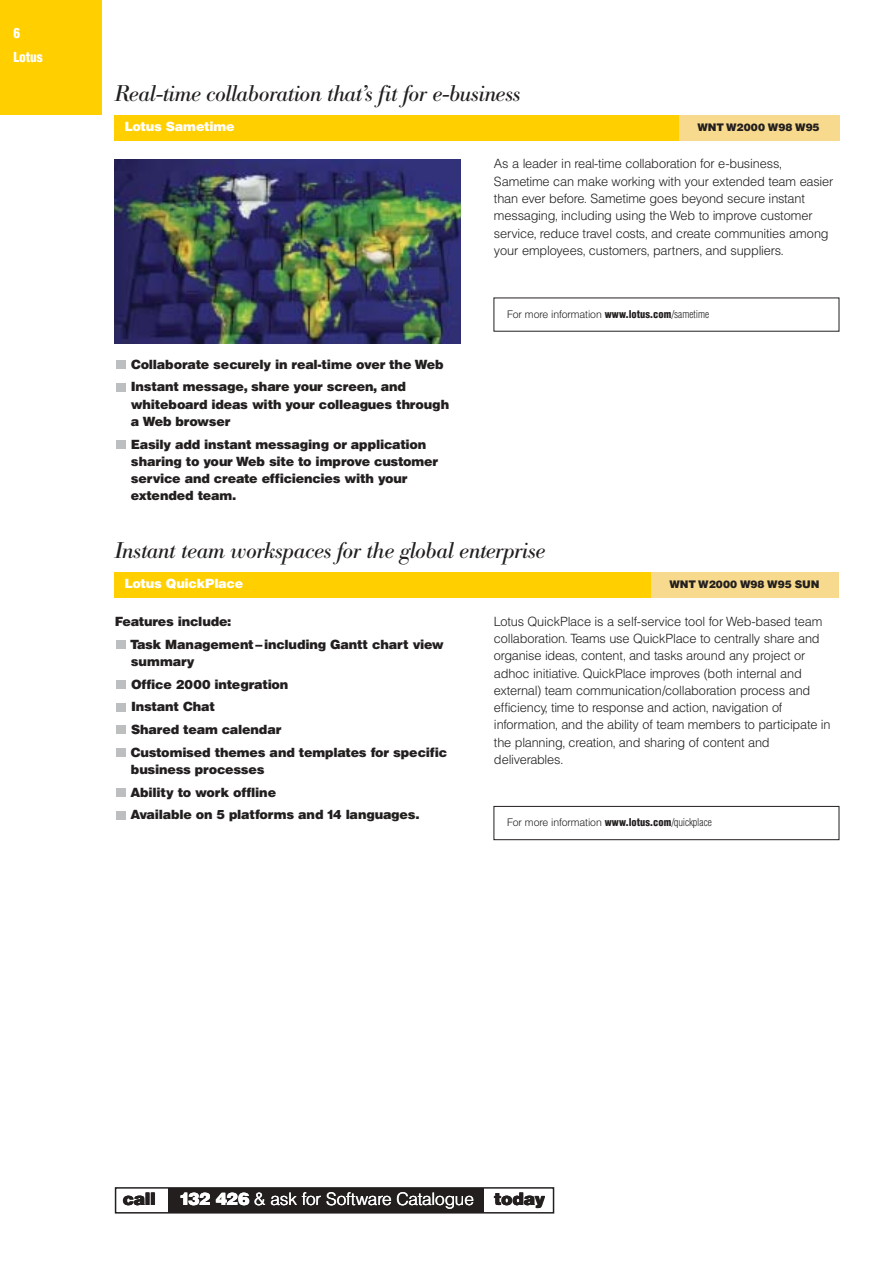
<style>
.page{position:relative;width:893px;height:1262px;background:#fff}
.page>*{position:absolute;margin:0;border:0;box-sizing:border-box;transform-origin:0 0}
.t1{font:italic 22.5px "IBM Bod Apr Nin Six Text";letter-spacing:-.015em;color:#231f1f}
.t2{font:300 17.25px "IBM Hel Apr Nin Six";letter-spacing:-.015em;color:#fff}
.t3{font:900 17.25px "IBM Hel Apr Nin Six";color:#231f1f}
.t4{font:900 condensed 13.5px/24.3px "IBM Hel Apr Nin Six";letter-spacing:-.01em;color:#fff}
.t5{font:300 12.75px/17.2px "IBM Hel Apr Nin Six";letter-spacing:-.015em;color:#231f1f}
.t6{font:900 12.75px/22.6px "IBM Hel Apr Nin Six";letter-spacing:-.02em;color:#231f1f}
.t7{font:900 12.75px "IBM Hel Apr Nin Six";letter-spacing:-.02em;color:#fff}
.t8{font:300 10.5px "IBM Hel Apr Nin Six";letter-spacing:-.01em;color:#231f1f}
.t9{font:900 10.5px "IBM Hel Apr Nin Six";color:#231f1f}
.s1{font-weight:900;font-stretch:condensed}
.s2{font-stretch:condensed}
.s3{font-weight:900}
.s4{font-weight:900;color:#231f1f}
</style>
<div class="page">
<div style="left:0;top:0;width:101px;height:115px;background:#ffcf00"></div>
<div style="left:115px;top:1187px;width:439px;height:26px;border:2px solid #231f1f"></div>
<div style="left:168px;top:1187px;width:316px;height:25px;background:#231f1f"></div>
<div style="left:116px;top:440px;width:10px;height:8px;background:#bcbec0"></div>
<div style="left:116px;top:383px;width:10px;height:8px;background:#bcbec0"></div>
<div style="left:116px;top:360px;width:10px;height:9px;background:#bcbec0"></div>
<img style="left:115px;top:159px;width:345px;height:184px">
<div style="left:115px;top:115px;width:581px;height:25px;background:#ffcf00"></div>
<div style="left:679px;top:115px;width:160px;height:25px;background:#f7da8d"></div>
<div style="left:116px;top:811px;width:10px;height:8px;background:#bcbec0"></div>
<div style="left:116px;top:788px;width:10px;height:8px;background:#bcbec0"></div>
<div style="left:116px;top:748px;width:10px;height:8px;background:#bcbec0"></div>
<div style="left:116px;top:725px;width:10px;height:9px;background:#bcbec0"></div>
<div style="left:116px;top:703px;width:10px;height:8px;background:#bcbec0"></div>
<div style="left:116px;top:680px;width:10px;height:9px;background:#bcbec0"></div>
<div style="left:116px;top:640px;width:10px;height:9px;background:#bcbec0"></div>
<div style="left:115px;top:572px;width:581px;height:25px;background:#ffcf00"></div>
<div style="left:651px;top:572px;width:188px;height:25px;background:#f7da8d"></div>
<div style="left:493px;top:806px;width:346px;height:34px;border:1px solid #231f1f"></div>
<p class="t4" style="left:14px;top:22px;width:31px">6<br>Lotus</p>
<h1 class="t1" style="left:115px;top:85px;width:407px">Real-time collaboration that’s fit for e-business</h1>
<p class="t7" style="left:124px;top:121px;width:112px">Lotus Sametime</p>
<p class="t9" style="left:697px;top:123px;width:124px">WNT W2000 W98 W95</p>
<p class="t5" style="left:494px;top:157px;width:341px">As a leader in real-time collaboration for e-business, Sametime can make working with your extended team easier than ever before. Sametime goes beyond secure instant messaging, including using the Web to improve customer service, reduce travel costs, and create communities among your employees, customers, partners, and suppliers.</p>
<p class="t6" style="left:131px;top:353px;width:314px">Collaborate securely in real-time over the Web<br>Instant message, share your screen, and</p>
<p class="t6" style="left:131px;top:396px;width:320px;line-height:17.2px">whiteboard ideas with your colleagues through a Web browser</p>
<p class="t6" style="left:131px;top:436px;width:309px;line-height:17.2px">Easily add instant messaging or application sharing to your Web site to improve customer service and create efficiencies with your extended team.</p>
<p class="t8" style="left:507px;top:310px;width:204px">For more information <span class="s1">www.lotus.com</span><span class="s2">/sametime</span></p>
<h1 class="t1" style="left:115px;top:542px;width:432px">Instant team workspaces for the global enterprise</h1>
<p class="t7" style="left:124px;top:579px;width:120px">Lotus QuickPlace</p>
<p class="t9" style="left:669px;top:580px;width:151px">WNT W2000 W98 W95 SUN</p>
<p class="t6" style="left:130px;top:611px;width:315px;text-indent:-15px">Features include:<br>Task Management— including Gantt chart view</p>
<p class="t6" style="left:131px;top:651px;width:318px">summary<br>Office 2000 integration<br>Instant Chat<br>Shared team calendar<br>Customised themes and templates for specific</p>
<p class="t6" style="left:131px;top:759px;width:290px">business processes<br>Ability to work offline<br>Available on 5 platforms and 14 languages.</p>
<p class="t5" style="left:494px;top:615px;width:338px">Lotus QuickPlace is a self-service tool for Web-based team collaboration. Teams use QuickPlace to centrally share and organise ideas, content, and tasks around any project or adhoc initiative. QuickPlace improves (both internal and external) team communication/collaboration process and efficiency, time to response and action, navigation of information, and the ability of team members to participate in the planning, creation, and sharing of content and deliverables.</p>
<p class="t8" style="left:507px;top:818px;width:206px">For more information <span class="s1">www.lotus.com</span><span class="s2">/quickplace</span></p>
<h2 class="t3" style="left:123px;top:1192px;width:35px">call</h2>
<h2 class="t2" style="left:179px;top:1192px;width:368px"><span class="s3">132 426</span> &amp; ask for Software Catalogue <span class="s4">today</span></h2>
</div>
